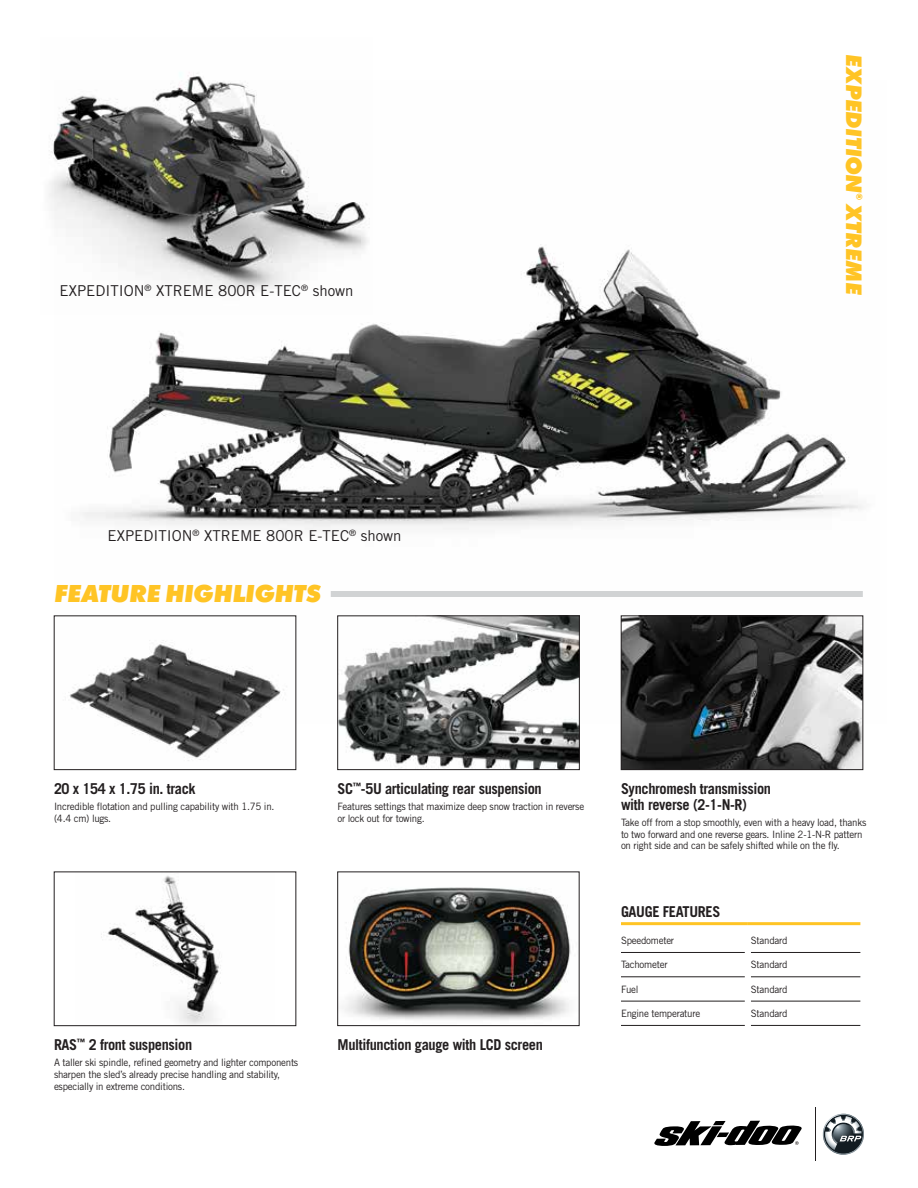
<style>
.page{position:relative;width:918px;height:1188px;background:#fff}
.page>*{position:absolute;margin:0;border:0;box-sizing:border-box;transform-origin:0 0}
.t1{font:italic 800 25.5px "Futura PT";letter-spacing:-.02em;color:#ffc425}
.t2{font:italic 800 23.25px "Futura PT";letter-spacing:-.02em;color:#ffc425}
.t3{font:700 15px/15.8px "Trade Gothic LT Std";letter-spacing:-.025em;color:#231f20;scale:.96 1}
.t4{font:15px "Trade Gothic LT Std";color:#231f20}
.t5{font:10.2px/11.6px "Trade Gothic LT Std";letter-spacing:-.025em;color:#231f20;scale:.96 1}
.t6{font:italic 800 8.7px "Futura PT";color:#ffc425}
</style>
<div class="page">
<img style="left:54px;top:244px;width:810px;height:479px">
<img style="left:56px;top:618px;width:238px;height:143px">
<div style="left:54px;top:616px;width:242px;height:154px;border:1px solid #231f20"></div>
<img style="left:340px;top:618px;width:238px;height:150px">
<div style="left:338px;top:616px;width:242px;height:154px;border:1px solid #231f20"></div>
<img style="left:623px;top:618px;width:238px;height:150px">
<div style="left:621px;top:616px;width:242px;height:154px;border:1px solid #231f20"></div>
<img style="left:101px;top:875px;width:120px;height:149px">
<div style="left:54px;top:872px;width:242px;height:154px;border:1px solid #231f20"></div>
<img style="left:345px;top:887px;width:226px;height:133px">
<div style="left:338px;top:872px;width:241px;height:154px;border:1px solid #231f20"></div>
<img style="left:49px;top:72px;width:323px;height:242px">
<svg style="left:654px;top:1121px;width:148px;height:25px"></svg>
<hr style="left:816px;top:1107px;width:1px;height:54px;background:#231f20">
<svg style="left:822px;top:1113px;width:42px;height:42px"></svg>
<hr style="left:621px;top:922px;width:127px;height:3px;background:#ffc425">
<hr style="left:748px;top:922px;width:112px;height:3px;background:#ffc425">
<hr style="left:621px;top:952px;width:124px;height:1px;background:#231f20">
<hr style="left:751px;top:952px;width:109px;height:1px;background:#231f20">
<hr style="left:621px;top:977px;width:124px;height:1px;background:#231f20">
<hr style="left:751px;top:977px;width:109px;height:1px;background:#231f20">
<hr style="left:621px;top:1001px;width:124px;height:1px;background:#231f20">
<hr style="left:751px;top:1001px;width:109px;height:1px;background:#231f20">
<hr style="left:621px;top:1025px;width:124px;height:1px;background:#231f20">
<hr style="left:751px;top:1025px;width:109px;height:1px;background:#231f20">
<div style="left:331px;top:591px;width:532px;height:6px;background:#d1d3d4"></div>
<h3 class="t4" style="left:60px;top:282px;width:295px">EXPEDITION<sup>®</sup> XTREME 800R E-TEC<sup>®</sup> shown</h3>
<h2 class="t2" style="left:869px;top:54px;width:141px;rotate:90deg">EXPEDITION</h2>
<p class="t6" style="left:865px;top:193px;width:8px;rotate:90deg">®</p>
<h2 class="t2" style="left:869px;top:204px;width:93px;rotate:90deg">XTREME</h2>
<h3 class="t4" style="left:108px;top:527px;width:295px">EXPEDITION<sup>®</sup> XTREME 800R E-TEC<sup>®</sup> shown</h3>
<h1 class="t1" style="left:54px;top:577px;width:268px">FEATURE HIGHLIGHTS</h1>
<h3 class="t3" style="left:54px;top:781px;width:149px">20 x 154 x 1.75 in. track</h3>
<p class="t5" style="left:54px;top:801px;width:231px">Incredible flotation and pulling capability with 1.75 in. (4.4 cm) lugs.</p>
<h3 class="t3" style="left:54px;top:1037px;width:146px">RAS<sup>™</sup> 2 front suspension</h3>
<p class="t5" style="left:54px;top:1057px;width:256px">A taller ski spindle, refined geometry and lighter components sharpen the sled’s already precise handling and stability, especially in extreme conditions.</p>
<h3 class="t3" style="left:338px;top:781px;width:214px">SC<sup>™</sup>-5U articulating rear suspension</h3>
<p class="t5" style="left:338px;top:801px;width:258px">Features settings that maximize deep snow traction in reverse or lock out for towing.</p>
<h3 class="t3" style="left:338px;top:1037px;width:215px">Multifunction gauge with LCD screen</h3>
<h3 class="t3" style="left:621px;top:781px;width:158px">Synchromesh transmission with reverse (2-1-N-R)</h3>
<p class="t5" style="left:621px;top:817px;width:257px">Take off from a stop smoothly, even with a heavy load, thanks to two forward and one reverse gears. Inline 2-1-N-R pattern on right side and can be safely shifted while on the fly.</p>
<h3 class="t3" style="left:621px;top:904px;width:105px">GAUGE FEATURES</h3>
<p class="t5" style="left:621px;top:934px;width:57px">Speedometer</p>
<p class="t5" style="left:751px;top:934px;width:40px">Standard</p>
<p class="t5" style="left:621px;top:959px;width:50px">Tachometer</p>
<p class="t5" style="left:751px;top:959px;width:40px">Standard</p>
<p class="t5" style="left:621px;top:983px;width:20px">Fuel</p>
<p class="t5" style="left:751px;top:983px;width:40px">Standard</p>
<p class="t5" style="left:621px;top:1007px;width:84px">Engine temperature</p>
<p class="t5" style="left:751px;top:1007px;width:40px">Standard</p>
</div>
